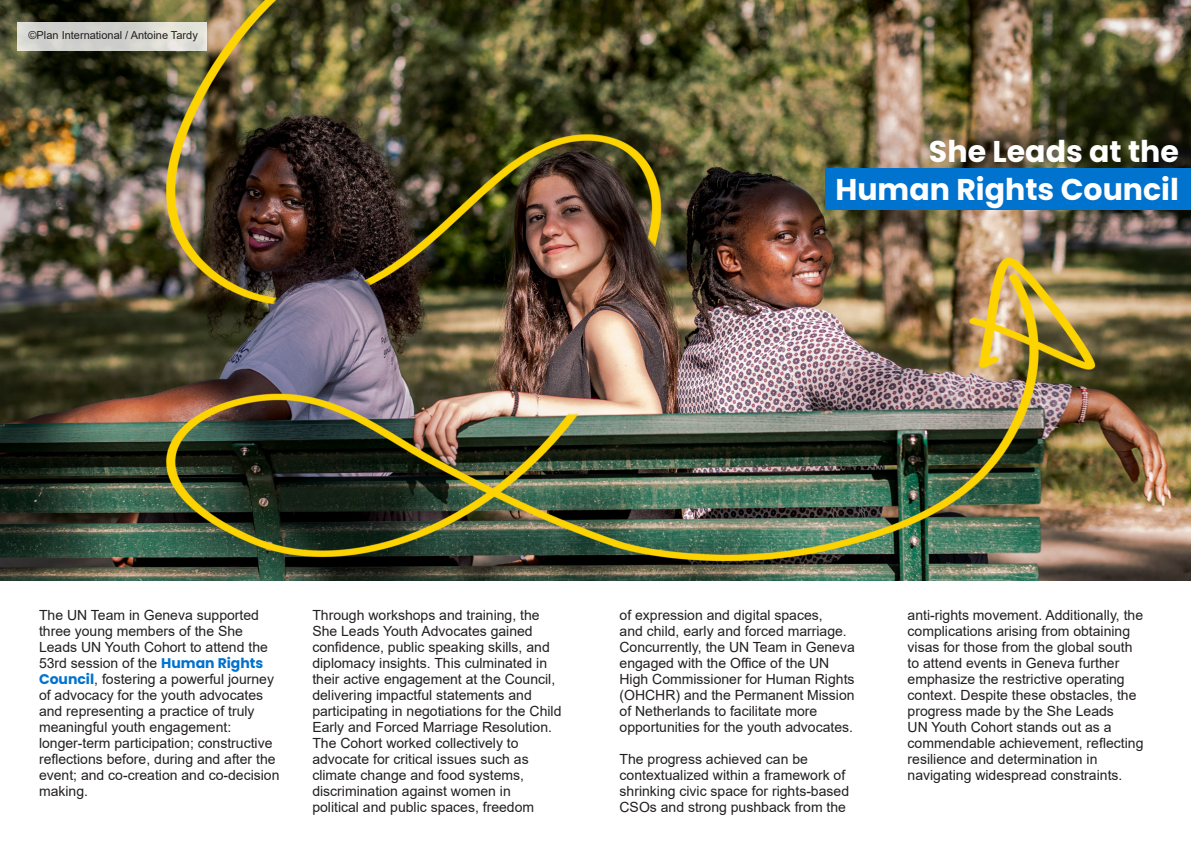
<style>
.page{position:relative;width:1191px;height:842px;background:#fff}
.page>*{position:absolute;margin:0;border:0;box-sizing:border-box;transform-origin:0 0}
.t1{font:700 30px "Poppins";color:#fff}
.t2{font:14px/16px "Arial";color:#231f20}
.t3{font:11px "Arial";color:#231f20}
.s1{font-family:"Poppins";font-weight:700;color:#0072ce}
</style>
<div class="page">
<img style="left:0;top:0;width:1191px;height:580px">
<svg style="left:17px;top:22px;width:190px;height:28px;background:#d6d6d1"></svg>
<div style="left:826px;top:168px;width:365px;height:42px;background:#0073cf"></div>
<p class="t3" style="left:28px;top:28px;width:171px">©Plan International / Antoine Tardy</p>
<p class="t1" style="left:929px;top:134px;width:251px">She Leads at the</p>
<p class="t1" style="left:835px;top:172px;width:345px">Human Rights Council</p>
<p class="t2" style="left:39px;top:607px;width:242px">The UN Team in Geneva supported three young members of the She Leads UN Youth Cohort to attend the 53rd session of the <span class="s1">Human Rights Council</span>, fostering a powerful journey of advocacy for the youth advocates and representing a practice of truly meaningful youth engagement: longer-term participation; constructive reflections before, during and after the event; and co-creation and co-decision making.</p>
<p class="t2" style="left:312px;top:607px;width:251px">Through workshops and training, the She Leads Youth Advocates gained confidence, public speaking skills, and diplomacy insights. This culminated in their active engagement at the Council, delivering impactful statements and participating in negotiations for the Child Early and Forced Marriage Resolution.</p>
<p class="t2" style="left:312px;top:735px;width:223px">The Cohort worked collectively to advocate for critical issues such as climate change and food systems, discrimination against women in political and public spaces, freedom</p>
<p class="t2" style="left:619px;top:607px;width:237px">of expression and digital spaces,<br>and child, early and forced marriage.<br>Concurrently, the UN Team in Geneva engaged with the Office of the UN High Commissioner for Human Rights (OHCHR) and the Permanent Mission of Netherlands to facilitate more opportunities for the youth advocates.</p>
<p class="t2" style="left:619px;top:751px;width:231px">The progress achieved can be contextualized within a framework of shrinking civic space for rights-based CSOs and strong pushback from the</p>
<p class="t2" style="left:907px;top:607px;width:237px">anti-rights movement. Additionally, the complications arising from obtaining visas for those from the global south to attend events in Geneva further emphasize the restrictive operating context. Despite these obstacles, the progress made by the She Leads<br>UN Youth Cohort stands out as a commendable achievement, reflecting resilience and determination in navigating widespread constraints.</p>
</div>
